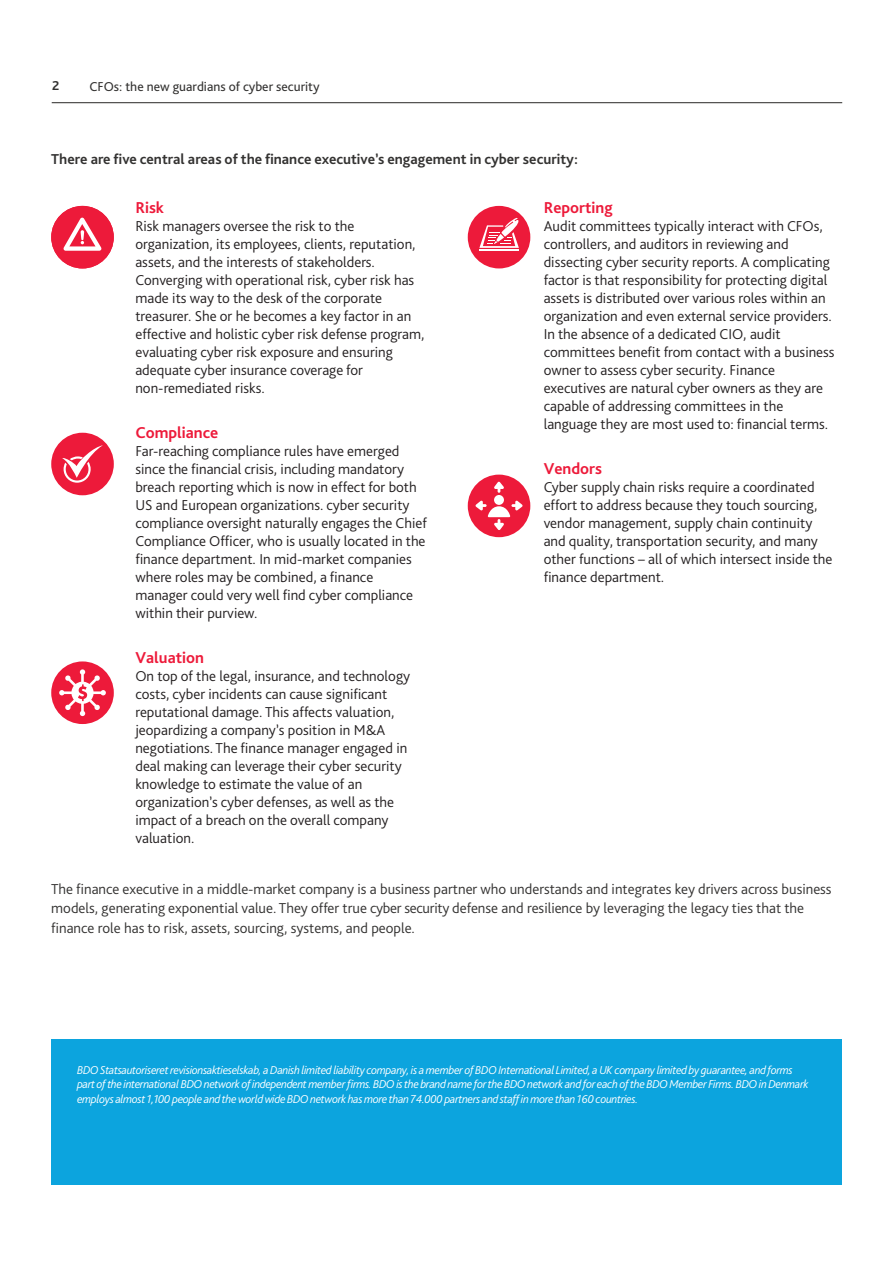
<style>
.page{position:relative;width:893px;height:1263px;background:#fff}
.page>*{position:absolute;margin:0;border:0;box-sizing:border-box;transform-origin:0 0}
.t1{font:700 16.5px "Bliss Pro";color:#ed1a3a}
.t2{font:300 15px/18px "Bliss Pro";color:#231f20}
.t3{font:300 15px/19.5px "Bliss Pro";color:#333231}
.t4{font:700 15px "Bliss Pro";color:#333231}
.t5{font:13.5px "Bliss Pro";color:#333231}
.t6{font:700 13.5px "Bliss Pro";color:#333231}
.t7{font:italic 300 12px/14.4px "Bliss Pro";letter-spacing:-.03em;color:#fff}
</style>
<div class="page">
<hr style="left:52px;top:102px;width:790px;height:1px;background:#333231">
<div style="left:51px;top:1039px;width:791px;height:145px;background:#0ca4de"></div>
<div style="left:51px;top:206px;width:63px;height:62px;background:#ed1a3a;border-radius:50%"></div>
<svg style="left:63px;top:218px;width:39px;height:33px"></svg>
<div style="left:468px;top:206px;width:62px;height:62px;background:#ed1a3a;border-radius:50%"></div>
<svg style="left:479px;top:218px;width:40px;height:30px"></svg>
<hr style="left:479px;top:249px;width:40px;height:1px;background:#fff">
<div style="left:468px;top:475px;width:62px;height:62px;background:#ed1a3a;border-radius:50%"></div>
<div style="left:494px;top:495px;width:10px;height:10px;background:#fff;border-radius:50%"></div>
<svg style="left:494px;top:482px;width:10px;height:11px"></svg>
<svg style="left:476px;top:501px;width:46px;height:29px"></svg>
<div style="left:51px;top:433px;width:63px;height:62px;background:#ed1a3a;border-radius:50%"></div>
<svg style="left:62px;top:445px;width:41px;height:38px"></svg>
<div style="left:51px;top:661px;width:63px;height:63px;background:#ed1a3a;border-radius:50%"></div>
<svg style="left:59px;top:669px;width:47px;height:47px"></svg>
<p class="t6" style="left:52px;top:78px;width:9px">2</p>
<p class="t5" style="left:89px;top:78px;width:232px">CFOs: the new guardians of cyber security</p>
<p class="t4" style="left:51px;top:150px;width:528px">There are five central areas of the finance executive’s engagement in cyber security:</p>
<p class="t1" style="left:135px;top:197px;width:30px">Risk</p>
<p class="t2" style="left:135px;top:216px;width:291px">Risk managers oversee the risk to the organization, its employees, clients, reputation, assets, and the interests of stakeholders.<br>Converging with operational risk, cyber risk has made its way to the desk of the corporate treasurer. She or he becomes a key factor in an effective and holistic cyber risk defense program, evaluating cyber risk exposure and ensuring adequate cyber insurance coverage for non-remediated risks.</p>
<p class="t1" style="left:135px;top:422px;width:84px">Compliance</p>
<p class="t2" style="left:135px;top:442px;width:293px">Far-reaching compliance rules have emerged since the financial crisis, including mandatory breach reporting which is now in effect for both US and European organizations. cyber security compliance oversight naturally engages the Chief Compliance Officer, who is usually located in the finance department. In mid-market companies where roles may be combined, a finance manager could very well find cyber compliance within their purview.</p>
<p class="t1" style="left:135px;top:648px;width:70px">Valuation</p>
<p class="t2" style="left:135px;top:667px;width:276px">On top of the legal, insurance, and technology costs, cyber incidents can cause significant reputational damage. This affects valuation, jeopardizing a company’s position in M&amp;A negotiations. The finance manager engaged in deal making can leverage their cyber security knowledge to estimate the value of an organization’s cyber defenses, as well as the impact of a breach on the overall company valuation.</p>
<p class="t1" style="left:544px;top:197px;width:70px">Reporting</p>
<p class="t2" style="left:544px;top:216px;width:292px">Audit committees typically interact with CFOs, controllers, and auditors in reviewing and dissecting cyber security reports. A complicating factor is that responsibility for protecting digital assets is distributed over various roles within an organization and even external service providers.<br>In the absence of a dedicated CIO, audit committees benefit from contact with a business owner to assess cyber security. Finance executives are natural cyber owners as they are capable of addressing committees in the language they are most used to: financial terms.</p>
<p class="t1" style="left:544px;top:458px;width:60px">Vendors</p>
<p class="t2" style="left:544px;top:478px;width:290px">Cyber supply chain risks require a coordinated effort to address because they touch sourcing, vendor management, supply chain continuity and quality, transportation security, and many other functions – all of which intersect inside the finance department.</p>
<p class="t3" style="left:51px;top:878px;width:782px">The finance executive in a middle-market company is a business partner who understands and integrates key drivers across business models, generating exponential value. They offer true cyber security defense and resilience by leveraging the legacy ties that the finance role has to risk, assets, sourcing, systems, and people.</p>
<p class="t7" style="left:77px;top:1062px;width:733px">BDO Statsautoriseret revisionsaktieselskab, a Danish limited liability company, is a member of BDO International Limited, a UK company limited by guarantee, and forms part of the international BDO network of independent member firms. BDO is the brand name for the BDO network and for each of the BDO Member Firms. BDO in Denmark employs almost 1,100 people and the world wide BDO network has more than 74.000 partners and staff in more than 160 countries.</p>
</div>
